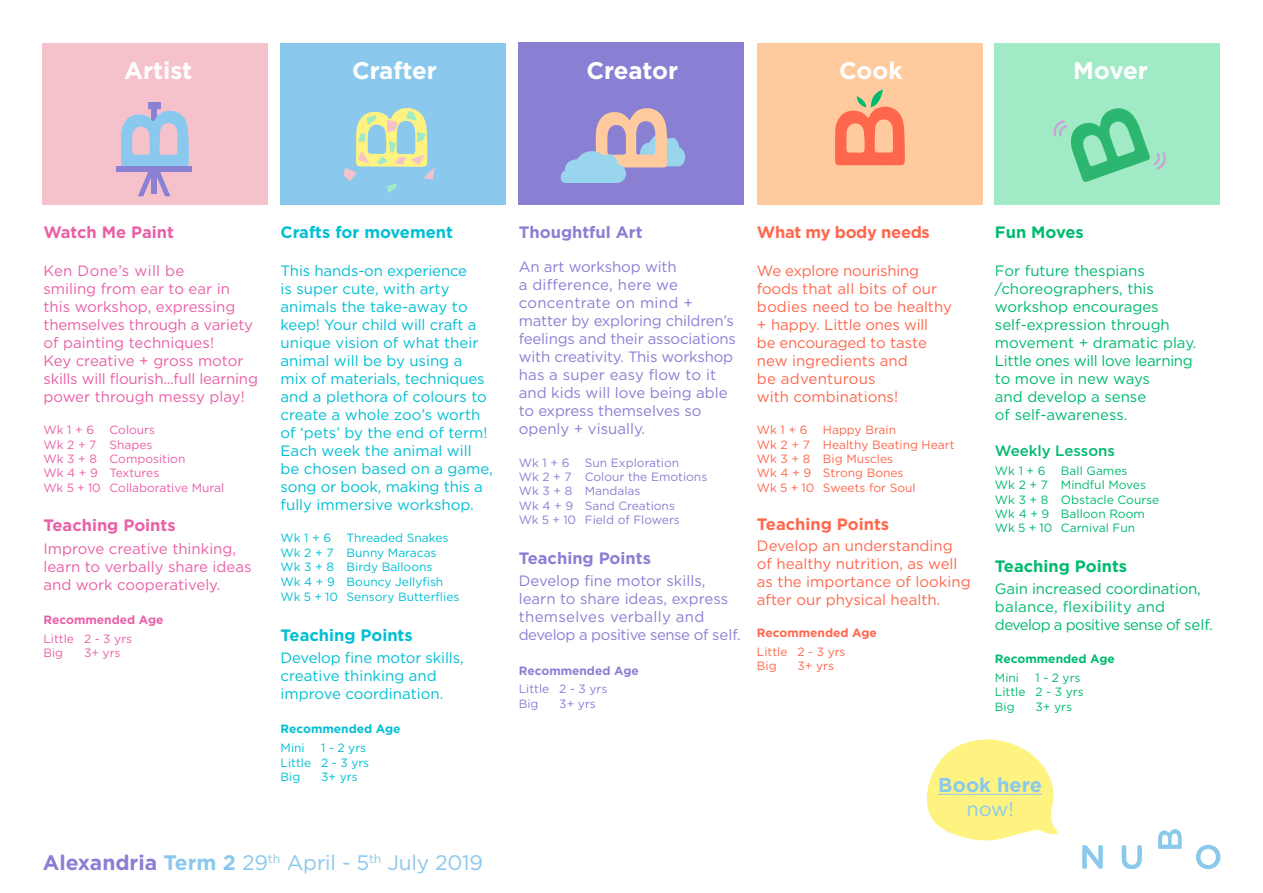
<style>
.page{position:relative;width:1263px;height:893px;background:#fff}
.page>*{position:absolute;margin:0;border:0;box-sizing:border-box;transform-origin:0 0}
.t1{font:700 24px "Gotham HTF";color:#fff}
.t2{font:21px "Gotham HTF";letter-spacing:-.01em;color:#8ac9ed}
.t3{font:700 19.95px "Gotham HTF";color:#8ac9ed}
.t4{font:19.95px "Gotham HTF";color:#8ac9ed}
.t5{font:700 16.5px "Gotham HTF";color:#00bfd3}
.t6{font:700 16.5px "Gotham HTF";color:#8980d4}
.t7{font:700 16.5px "Gotham HTF";color:#ea60a7}
.t8{font:700 16.5px "Gotham HTF";color:#00ba6e}
.t9{font:700 16.5px "Gotham HTF";letter-spacing:-.02em;color:#ff674d}
.t10{font:700 16.5px "Gotham HTF";color:#ff674d}
.t11{font:15px/18px "Gotham HTF";color:#00bfd3}
.t12{font:15px/18px "Gotham HTF";letter-spacing:-.01em;color:#8980d4}
.t13{font:15px/18px "Gotham HTF";color:#ea60a7}
.t14{font:15px/18px "Gotham HTF";color:#00ba6e}
.t15{font:15px/18px "Gotham HTF";color:#ff674d}
.t16{font:500 15px "Gotham HTF";color:#00ba6e}
.t17{font:12px/14.7px "Gotham HTF";color:#00bfd3}
.t18{font:12px/14.4px "Gotham HTF";color:#00ba6e}
.t19{font:12px/14.4px "Gotham HTF";color:#8980d4}
.t20{font:12px/14.4px "Gotham HTF";color:#ff674d}
.t21{font:12px/14.4px "Gotham HTF";color:#ea60a7}
.t22{font:700 12px "Gotham HTF";color:#ff674d}
.t23{font:700 12px "Gotham HTF";color:#ea60a7}
.t24{font:700 12px "Gotham HTF";color:#00bfd3}
.t25{font:700 12px "Gotham HTF";color:#8980d4}
.t26{font:700 12px "Gotham HTF";color:#00ba6e}
.s1{font-weight:700;color:#8980d4}
.s2{font-weight:700}
</style>
<div class="page">
<svg style="left:1082px;top:845px;width:21px;height:24px"></svg>
<svg style="left:1122px;top:845px;width:20px;height:24px"></svg>
<svg style="left:1158px;top:829px;width:24px;height:20px"></svg>
<svg style="left:1196px;top:845px;width:24px;height:24px"></svg>
<div style="left:757px;top:43px;width:225px;height:161px;background:#ffca9d"></div>
<div style="left:43px;top:43px;width:225px;height:161px;background:#f5c2cc"></div>
<div style="left:281px;top:43px;width:225px;height:161px;background:#8ac9ed"></div>
<svg style="left:835px;top:90px;width:70px;height:75px"></svg>
<svg style="left:121px;top:102px;width:68px;height:94px"></svg>
<div style="left:117px;top:167px;width:75px;height:5px;background:#8a80d4"></div>
<svg style="left:344px;top:108px;width:91px;height:85px"></svg>
<div style="left:519px;top:43px;width:225px;height:162px;background:#8980d4"></div>
<svg style="left:560px;top:108px;width:125px;height:75px"></svg>
<div style="left:994px;top:43px;width:225px;height:161px;background:#a0eac5"></div>
<svg style="left:1053px;top:108px;width:113px;height:74px"></svg>
<svg style="left:927px;top:739px;width:131px;height:102px"></svg>
<hr style="left:938px;top:794px;width:104px;height:1px;background:#8ac9ed">
<h1 class="t1" style="left:124px;top:56px;width:69px">Artist</h1>
<h1 class="t1" style="left:352px;top:56px;width:86px">Crafter</h1>
<h1 class="t1" style="left:586px;top:56px;width:93px">Creator</h1>
<h1 class="t1" style="left:839px;top:56px;width:65px">Cook</h1>
<h1 class="t1" style="left:1073px;top:56px;width:76px">Mover</h1>
<p class="t7" style="left:43px;top:223px;width:132px">Watch Me Paint</p>
<p class="t13" style="left:43px;top:261px;width:216px">Ken Done’s will be<br>smiling from ear to ear in this workshop, expressing themselves through a variety of painting techniques!<br>Key creative + gross motor skills will flourish...full learning power through messy play!</p>
<p class="t21" style="left:43px;top:423px;width:52px">Wk 1 + 6</p>
<p class="t21" style="left:43px;top:423px;width:182px;text-indent:66px">Colours<br>Wk 2 + 7 Shapes<br>Wk 3 + 8 Composition<br>Wk 4 + 9 Textures<br>Wk 5 + 10 Collaborative Mural</p>
<p class="t7" style="left:43px;top:516px;width:134px">Teaching Points</p>
<p class="t13" style="left:43px;top:539px;width:210px">Improve creative thinking, learn to verbally share ideas and work cooperatively.</p>
<p class="t23" style="left:43px;top:613px;width:121px">Recommended Age</p>
<p class="t21" style="left:43px;top:631px;width:90px">Little 2 - 3 yrs<br>Big</p>
<p class="t21" style="left:84px;top:646px;width:38px">3+ yrs</p>
<p class="t5" style="left:281px;top:223px;width:174px">Crafts for movement</p>
<p class="t11" style="left:281px;top:261px;width:214px">This hands-on experience<br>is super cute, with arty animals the take-away to keep! Your child will craft a unique vision of what their animal will be by using a<br>mix of materials, techniques and a plethora of colours to create a whole zoo’s worth of ‘pets’ by the end of term!<br>Each week the animal will be chosen based on a game, song or book, making this a fully immersive workshop.</p>
<p class="t17" style="left:281px;top:530px;width:52px">Wk 1 + 6</p>
<p class="t17" style="left:281px;top:530px;width:180px;text-indent:66px">Threaded Snakes<br>Wk 2 + 7 Bunny Maracas<br>Wk 3 + 8 Birdy Balloons<br>Wk 4 + 9 Bouncy Jellyfish<br>Wk 5 + 10 Sensory Butterflies</p>
<p class="t5" style="left:281px;top:625px;width:134px">Teaching Points</p>
<p class="t11" style="left:281px;top:649px;width:185px">Develop fine motor skills, creative thinking and improve coordination.</p>
<p class="t24" style="left:281px;top:722px;width:121px">Recommended Age</p>
<p class="t17" style="left:281px;top:740px;width:26px">Mini</p>
<p class="t17" style="left:281px;top:741px;width:90px;text-indent:40px">1 - 2 yrs<br>Little 2 - 3 yrs<br>Big</p>
<p class="t17" style="left:321px;top:769px;width:38px">3+ yrs</p>
<h2 class="t2" style="left:43px;top:851px;width:442px"><span class="s1">Alexandria</span> <span class="s2">Term 2</span> 29<sup>th</sup> April - 5<sup>th</sup> July 2019</h2>
<p class="t6" style="left:519px;top:223px;width:125px">Thoughtful Art</p>
<p class="t12" style="left:519px;top:258px;width:219px">An art workshop with<br>a difference, here we concentrate on mind + matter by exploring children’s feelings and their associations with creativity. This workshop has a super easy flow to it and kids will love being able to express themselves so openly + visually.</p>
<p class="t19" style="left:519px;top:455px;width:52px">Wk 1 + 6</p>
<p class="t19" style="left:519px;top:455px;width:190px;text-indent:66px">Sun Exploration<br>Wk 2 + 7 Colour the Emotions<br>Wk 3 + 8 Mandalas<br>Wk 4 + 9 Sand Creations<br>Wk 5 + 10 Field of Flowers</p>
<p class="t6" style="left:519px;top:548px;width:134px">Teaching Points</p>
<p class="t12" style="left:519px;top:572px;width:224px">Develop fine motor skills, learn to share ideas, express themselves verbally and develop a positive sense of self.</p>
<p class="t25" style="left:519px;top:663px;width:121px">Recommended Age</p>
<p class="t19" style="left:519px;top:682px;width:90px">Little 2 - 3 yrs<br>Big</p>
<p class="t19" style="left:559px;top:696px;width:38px">3+ yrs</p>
<p class="t9" style="left:757px;top:223px;width:174px">What my body needs</p>
<p class="t15" style="left:757px;top:261px;width:196px">We explore nourishing foods that all bits of our bodies need to be healthy + happy. Little ones will<br>be encouraged to taste new ingredients and<br>be adventurous<br>with combinations!</p>
<p class="t20" style="left:757px;top:423px;width:52px">Wk 1 + 6</p>
<p class="t20" style="left:757px;top:423px;width:199px;text-indent:66px">Happy Brain<br>Wk 2 + 7 Healthy Beating Heart<br>Wk 3 + 8 Big Muscles<br>Wk 4 + 9 Strong Bones<br>Wk 5 + 10 Sweets for Soul</p>
<p class="t10" style="left:757px;top:514px;width:134px">Teaching Points</p>
<p class="t15" style="left:757px;top:536px;width:215px">Develop an understanding of healthy nutrition, as well as the importance of looking after our physical health.</p>
<p class="t22" style="left:757px;top:626px;width:121px">Recommended Age</p>
<p class="t20" style="left:757px;top:644px;width:90px">Little 2 - 3 yrs<br>Big</p>
<p class="t20" style="left:797px;top:659px;width:38px">3+ yrs</p>
<p class="t8" style="left:995px;top:223px;width:90px">Fun Moves</p>
<p class="t14" style="left:995px;top:261px;width:203px">For future thespians /choreographers, this workshop encourages self-expression through movement + dramatic play.<br>Little ones will love learning to move in new ways<br>and develop a sense<br>of self-awareness.</p>
<p class="t16" style="left:995px;top:442px;width:122px">Weekly Lessons</p>
<p class="t18" style="left:995px;top:463px;width:52px">Wk 1 + 6</p>
<p class="t18" style="left:995px;top:463px;width:166px;text-indent:66px">Ball Games<br>Wk 2 + 7 Mindful Moves<br>Wk 3 + 8 Obstacle Course<br>Wk 4 + 9 Balloon Room<br>Wk 5 + 10 Carnival Fun</p>
<p class="t8" style="left:995px;top:557px;width:134px">Teaching Points</p>
<p class="t14" style="left:995px;top:580px;width:219px">Gain increased coordination, balance, flexibility and develop a positive sense of self.</p>
<p class="t26" style="left:995px;top:652px;width:121px">Recommended Age</p>
<p class="t18" style="left:995px;top:670px;width:26px">Mini</p>
<p class="t18" style="left:995px;top:670px;width:90px;text-indent:40px">1 - 2 yrs<br>Little 2 - 3 yrs<br>Big</p>
<p class="t18" style="left:1035px;top:699px;width:38px">3+ yrs</p>
<h3 class="t3" style="left:938px;top:773px;width:105px">Book here</h3>
<h3 class="t4" style="left:966px;top:797px;width:49px">now!</h3>
</div>
